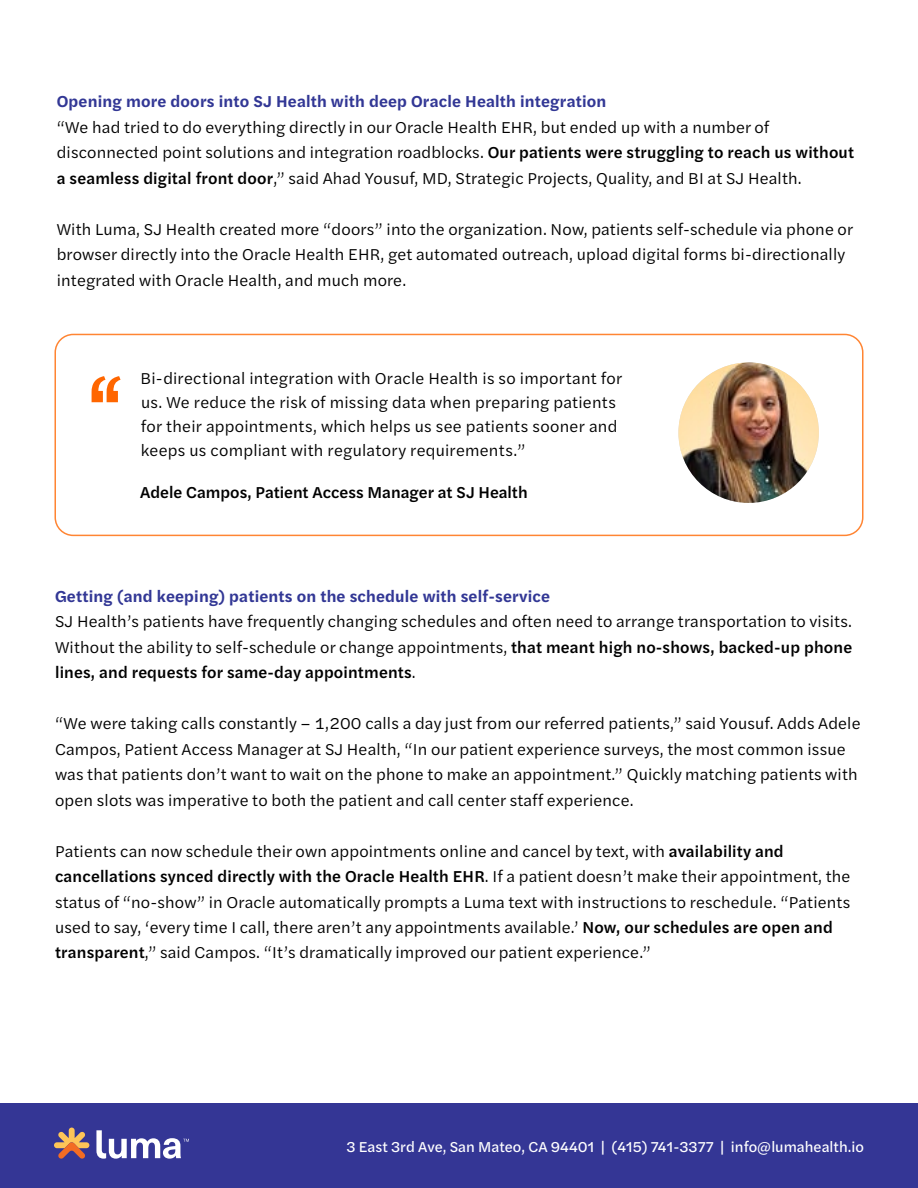
<style>
.page{position:relative;width:918px;height:1188px;background:#fff}
.page>*{position:absolute;margin:0;border:0;box-sizing:border-box;transform-origin:0 0}
.t1{font:500 84px "Halyard Display";color:#f60}
.t2{font:16.5px/25.5px "Halyard Text";letter-spacing:.01em;color:#000}
.t3{font:600 16.5px "Halyard Text";letter-spacing:.01em;color:#323795}
.t4{font:500 16.5px "Halyard Text";color:#000}
.t5{font:15px "Halyard Text";color:#fff}
.s1{font-weight:500}
</style>
<div class="page">
<div style="left:0;top:1103px;width:918px;height:85px;background:#343695"></div>
<svg style="left:54px;top:1128px;width:35px;height:31px"></svg>
<svg style="left:96px;top:1130px;width:93px;height:29px"></svg>
<div style="left:54px;top:334px;width:810px;height:202px;border:2px solid #ff8533;border-radius:18px"></div>
<img style="left:678px;top:362px;width:141px;height:141px;border-radius:70px">
<p class="t3" style="left:57px;top:90px;width:551px">Opening more doors into SJ Health with deep Oracle Health integration</p>
<p class="t2" style="left:57px;top:114px;width:799px">“We had tried to do everything directly in our Oracle Health EHR, but ended up with a number of disconnected point solutions and integration roadblocks. <span class="s1">Our patients were struggling to reach us without a seamless digital front door</span>,” said Ahad Yousuf, MD, Strategic Projects, Quality, and BI at SJ Health.</p>
<p class="t2" style="left:57px;top:216px;width:798px">With Luma, SJ Health created more “doors” into the organization. Now, patients self-schedule via phone or browser directly into the Oracle Health EHR, get automated outreach, upload digital forms bi-directionally integrated with Oracle Health, and much more.</p>
<h1 class="t1" style="left:88px;top:346px;width:35px">“</h1>
<p class="t2" style="left:141px;top:366px;width:483px;line-height:24px">Bi-directional integration with Oracle Health is so important for us. We reduce the risk of missing data when preparing patients for their appointments, which helps us see patients sooner and keeps us compliant with regulatory requirements.”</p>
<p class="t4" style="left:140px;top:480px;width:389px">Adele Campos, Patient Access Manager at SJ Health</p>
<p class="t3" style="left:55px;top:584px;width:497px">Getting (and keeping) patients on the schedule with self-service</p>
<p class="t2" style="left:55px;top:608px;width:799px;text-align:justify">SJ Health’s patients have frequently changing schedules and often need to arrange transportation to visits.<br>Without the ability to self-schedule or change appointments, <span class="s1">that meant high no-shows, backed-up phone lines, and requests for same-day appointments</span>.</p>
<p class="t2" style="left:55px;top:710px;width:807px">“We were taking calls constantly – 1,200 calls a day just from our referred patients,” said Yousuf. Adds Adele Campos, Patient Access Manager at SJ Health, “In our patient experience surveys, the most common issue was that patients don’t want to wait on the phone to make an appointment.” Quickly matching patients with open slots was imperative to both the patient and call center staff experience.</p>
<p class="t2" style="left:55px;top:837px;width:797px">Patients can now schedule their own appointments online and cancel by text, with <span class="s1">availability and cancellations synced directly with the Oracle Health EHR</span>. If a patient doesn’t make their appointment, the status of “no-show” in Oracle automatically prompts a Luma text with instructions to reschedule. “Patients used to say, ‘every time I call, there aren’t any appointments available.’ <span class="s1">Now, our schedules are open and transparent</span>,” said Campos. “It’s dramatically improved our patient experience.”</p>
<p class="t5" style="left:347px;top:1136px;width:519px">3 East 3rd Ave, San Mateo, CA 94401 | (415) 741-3377 | info@lumahealth.io</p>
</div>
